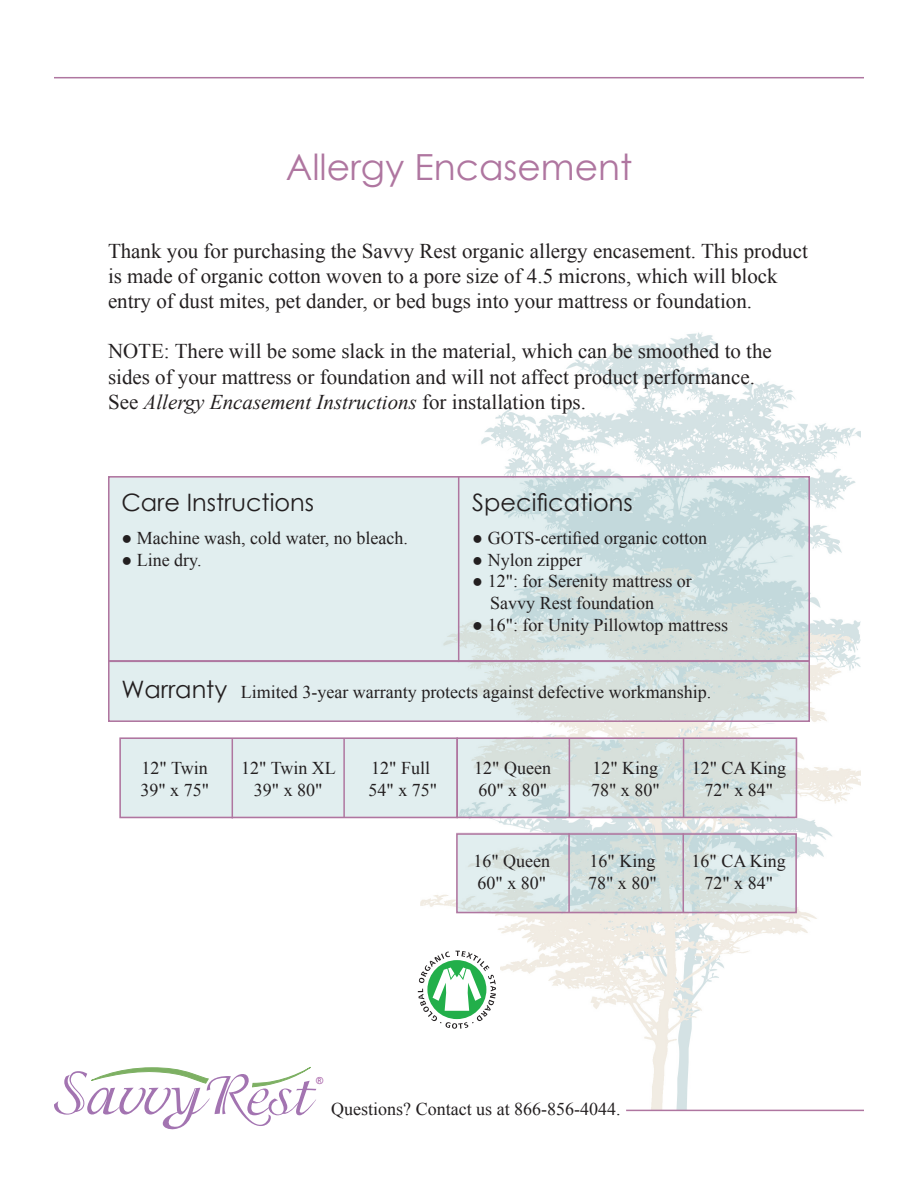
<style>
.page{position:relative;width:918px;height:1188px;background:#fff}
.page>*{position:absolute;margin:0;border:0;box-sizing:border-box;transform-origin:0 0}
.t1{font:36px "Century Gothic";color:#af76a0}
.t2{font:24px "Century Gothic";color:#231f20}
.t3{font:21px/25.2px "Times New Roman";color:#231f20}
.t4{font:18px/21.6px "Times New Roman";color:#231f20}
.t5{font:9.75px "Arial";color:#a054a1}
.s1{font-style:italic}
</style>
<div class="page">
<img style="left:311px;top:332px;width:549px;height:778px">
<svg style="left:54px;top:1067px;width:262px;height:63px"></svg>
<hr style="left:626px;top:1110px;width:238px;height:1px;background:#af76a0">
<hr style="left:54px;top:77px;width:810px;height:1px;background:#af76a0">
<svg style="left:111px;top:479px;width:696px;height:180px;background:#d9e7e8"></svg>
<div style="left:108px;top:476px;width:702px;height:186px;border:2px solid #af76a0"></div>
<div style="left:119px;top:738px;width:339px;height:80px;background:#e1eeef"></div>
<div style="left:119px;top:737px;width:339px;height:81px;border:2px solid #af76a0"></div>
<div style="left:108px;top:660px;width:702px;height:62px;background:linear-gradient(to bottom,#dce8e8,#dee9e8)"></div>
<div style="left:108px;top:660px;width:702px;height:62px;border:2px solid #af76a0"></div>
<hr style="left:458px;top:477px;width:1px;height:185px;background:#af76a0">
<hr style="left:343px;top:738px;width:2px;height:80px;background:#af76a0">
<svg style="left:459px;top:740px;width:335px;height:75px;background:#d7e3e0"></svg>
<div style="left:456px;top:737px;width:341px;height:81px;border:2px solid #af76a0"></div>
<hr style="left:569px;top:738px;width:1px;height:80px;background:#af76a0">
<svg style="left:459px;top:836px;width:335px;height:74px;background:#d6e3e3"></svg>
<div style="left:456px;top:833px;width:341px;height:80px;border:2px solid #af76a0"></div>
<hr style="left:568px;top:833px;width:2px;height:80px;background:#af76a0">
<hr style="left:683px;top:738px;width:1px;height:80px;background:#af76a0">
<hr style="left:683px;top:833px;width:1px;height:80px;background:#af76a0">
<div style="left:414px;top:947px;width:86px;height:85px;background:#fff"></div>
<svg style="left:418px;top:951px;width:78px;height:78px"></svg>
<hr style="left:232px;top:739px;width:1px;height:79px;background:#af76a0">
<p class="t1" style="left:286px;top:142px;width:348px">Allergy Encasement</p>
<p class="t3" style="left:108px;top:238px;width:701px">Thank you for purchasing the Savvy Rest organic allergy encasement. This product is made of organic cotton woven to a pore size of 4.5 microns, which will block entry of dust mites, pet dander, or bed bugs into your mattress or foundation.</p>
<p class="t3" style="left:108px;top:338px;width:665px">NOTE: There will be some slack in the material, which can be smoothed to the sides of your mattress or foundation and will not affect product performance.<br>See <span class="s1">Allergy Encasement Instructions</span> for installation tips.</p>
<p class="t2" style="left:121px;top:485px;width:194px">Care Instructions</p>
<p class="t4" style="left:121px;top:527px;width:288px">● Machine wash, cold water, no bleach.</p>
<p class="t4" style="left:121px;top:549px;width:82px">● Line dry.</p>
<p class="t2" style="left:472px;top:485px;width:162px">Specifications</p>
<p class="t4" style="left:472px;top:527px;width:237px">● GOTS-certified organic cotton</p>
<p class="t4" style="left:472px;top:549px;width:111px">● Nylon zipper</p>
<p class="t4" style="left:490px;top:570px;width:203px;text-indent:-18px">● 12": for Serenity mattress or<br>Savvy Rest foundation</p>
<p class="t4" style="left:472px;top:613px;width:257px">● 16": for Unity Pillowtop mattress</p>
<p class="t2" style="left:121px;top:673px;width:107px">Warranty</p>
<p class="t4" style="left:241px;top:681px;width:472px">Limited 3-year warranty protects against defective workmanship.</p>
<p class="t4" style="left:142px;top:757px;width:68px">12" Twin</p>
<p class="t4" style="left:140px;top:778px;width:70px">39" x 75"</p>
<p class="t4" style="left:241px;top:757px;width:96px">12" Twin XL</p>
<p class="t4" style="left:254px;top:779px;width:70px">39" x 80"</p>
<p class="t4" style="left:371px;top:757px;width:60px">12" Full</p>
<p class="t4" style="left:369px;top:779px;width:70px">54" x 75"</p>
<p class="t4" style="left:474px;top:757px;width:78px">12" Queen</p>
<p class="t4" style="left:478px;top:778px;width:70px">60" x 80"</p>
<p class="t4" style="left:473px;top:850px;width:78px">16" Queen</p>
<p class="t4" style="left:478px;top:872px;width:70px">60" x 80"</p>
<p class="t4" style="left:592px;top:757px;width:67px">12" King</p>
<p class="t4" style="left:591px;top:778px;width:70px">78" x 80"</p>
<p class="t4" style="left:589px;top:850px;width:67px">16" King</p>
<p class="t4" style="left:588px;top:872px;width:70px">78" x 80"</p>
<p class="t4" style="left:692px;top:757px;width:96px">12" CA King</p>
<p class="t4" style="left:705px;top:778px;width:70px">72" x 84"</p>
<p class="t4" style="left:692px;top:850px;width:96px">16" CA King</p>
<p class="t4" style="left:704px;top:872px;width:70px">72" x 84"</p>
<p class="t5" style="left:316px;top:1074px;width:9px">®</p>
<p class="t4" style="left:331px;top:1098px;width:291px">Questions? Contact us at 866-856-4044.</p>
</div>
